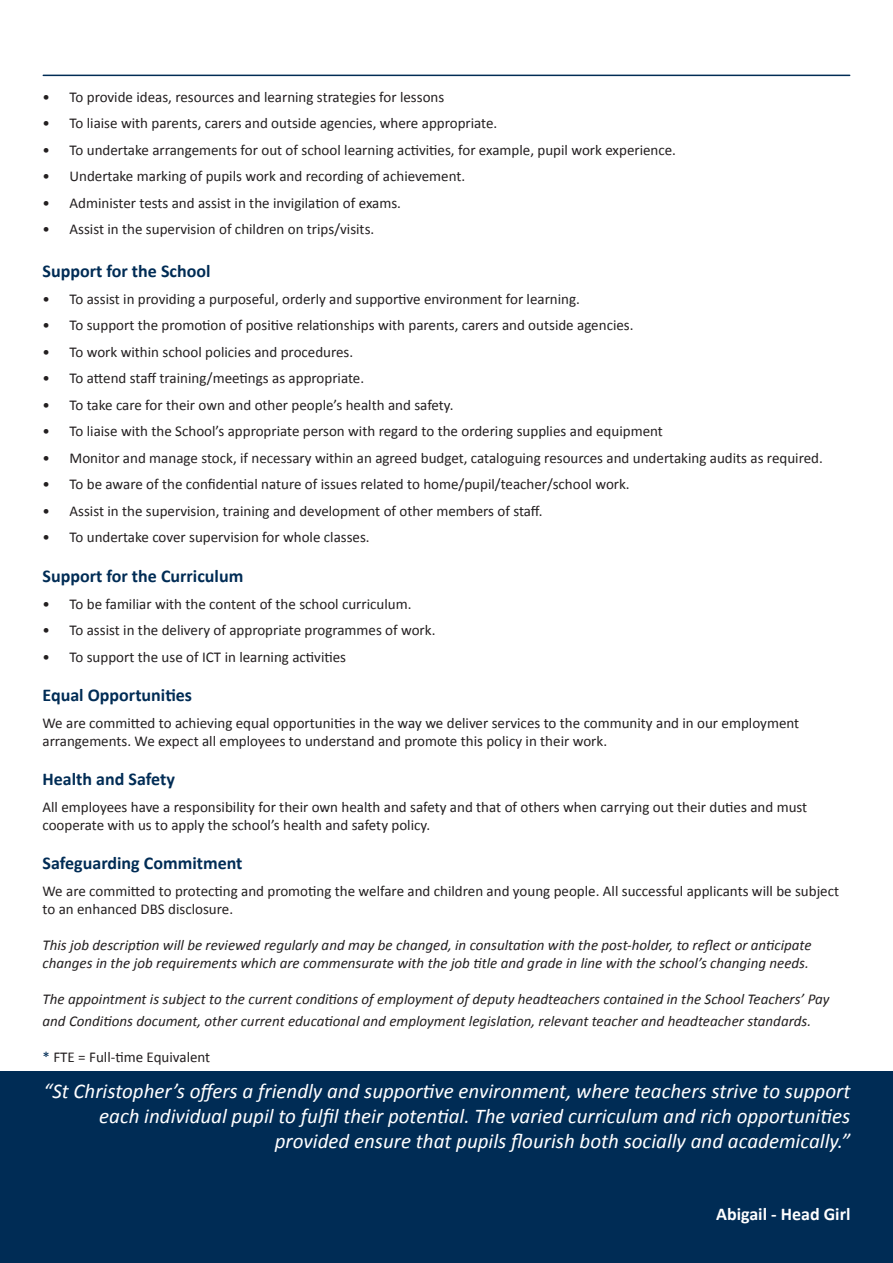
<style>
.page{position:relative;width:893px;height:1263px;background:#fff}
.page>*{position:absolute;margin:0;border:0;box-sizing:border-box;transform-origin:0 0}
.t1{font:italic 21px/25.2px "Calibri";color:#fff;text-align:right}
.t2{font:700 18px "Calibri";color:#002c55}
.t3{font:700 18px "Calibri";color:#fff}
.t4{font:15px/18px "Calibri";color:#231f20}
.t5{font:italic 15px/18px "Calibri";color:#231f20}
.s1{color:#002c55}
</style>
<div class="page">
<hr style="left:43px;top:75px;width:807px;height:1px;background:#002c55">
<div style="left:0;top:1071px;width:893px;height:192px;background:#002c55"></div>
<p class="t4" style="left:43px;top:87px;width:403px">• To provide ideas, resources and learning strategies for lessons</p>
<p class="t4" style="left:43px;top:114px;width:456px">• To liaise with parents, carers and outside agencies, where appropriate.</p>
<p class="t4" style="left:43px;top:140px;width:635px">• To undertake arrangements for out of school learning activities, for example, pupil work experience.</p>
<p class="t4" style="left:43px;top:167px;width:424px">• Undertake marking of pupils work and recording of achievement.</p>
<p class="t4" style="left:43px;top:193px;width:360px">• Administer tests and assist in the invigilation of exams.</p>
<p class="t4" style="left:43px;top:220px;width:333px">• Assist in the supervision of children on trips/visits.</p>
<p class="t2" style="left:43px;top:259px;width:169px">Support for the School</p>
<p class="t4" style="left:43px;top:289px;width:539px">• To assist in providing a purposeful, orderly and supportive environment for learning.</p>
<p class="t4" style="left:43px;top:316px;width:592px">• To support the promotion of positive relationships with parents, carers and outside agencies.</p>
<p class="t4" style="left:43px;top:342px;width:312px">• To work within school policies and procedures.</p>
<p class="t4" style="left:43px;top:369px;width:323px">• To attend staff training/meetings as appropriate.</p>
<p class="t4" style="left:43px;top:395px;width:412px">• To take care for their own and other people’s health and safety.</p>
<p class="t4" style="left:43px;top:422px;width:622px">• To liaise with the School’s appropriate person with regard to the ordering supplies and equipment</p>
<p class="t4" style="left:43px;top:448px;width:782px">• Monitor and manage stock, if necessary within an agreed budget, cataloguing resources and undertaking audits as required.</p>
<p class="t4" style="left:43px;top:475px;width:589px">• To be aware of the confidential nature of issues related to home/pupil/teacher/school work.</p>
<p class="t4" style="left:43px;top:501px;width:501px">• Assist in the supervision, training and development of other members of staff.</p>
<p class="t4" style="left:43px;top:528px;width:329px">• To undertake cover supervision for whole classes.</p>
<p class="t2" style="left:43px;top:563px;width:202px">Support for the Curriculum</p>
<p class="t4" style="left:43px;top:594px;width:370px">• To be familiar with the content of the school curriculum.</p>
<p class="t4" style="left:43px;top:621px;width:394px">• To assist in the delivery of appropriate programmes of work.</p>
<p class="t4" style="left:43px;top:647px;width:305px">• To support the use of ICT in learning activities</p>
<p class="t2" style="left:43px;top:682px;width:151px">Equal Opportunities</p>
<p class="t4" style="left:43px;top:713px;width:758px">We are committed to achieving equal opportunities in the way we deliver services to the community and in our employment arrangements. We expect all employees to understand and promote this policy in their work.</p>
<p class="t2" style="left:43px;top:766px;width:134px">Health and Safety</p>
<p class="t4" style="left:43px;top:797px;width:766px">All employees have a responsibility for their own health and safety and that of others when carrying out their duties and must cooperate with us to apply the school’s health and safety policy.</p>
<p class="t2" style="left:43px;top:851px;width:201px">Safeguarding Commitment</p>
<p class="t4" style="left:43px;top:881px;width:798px">We are committed to protecting and promoting the welfare and children and young people. All successful applicants will be subject to an enhanced DBS disclosure.</p>
<p class="t5" style="left:43px;top:935px;width:771px">This job description will be reviewed regularly and may be changed, in consultation with the post-holder, to reflect or anticipate changes in the job requirements which are commensurate with the job title and grade in line with the school’s changing needs.</p>
<p class="t5" style="left:43px;top:987px;width:789px;line-height:21.6px">The appointment is subject to the current conditions of employment of deputy headteachers contained in the School Teachers’ Pay and Conditions document, other current educational and employment legislation, relevant teacher and headteacher standards.</p>
<p class="t4" style="left:43px;top:1047px;width:169px"><span class="s1">*</span> FTE = Full-time Equivalent</p>
<p class="t1" style="left:44px;top:1077px;width:808px">“St Christopher’s offers a friendly and supportive environment, where teachers strive to support each individual pupil to fulfil their potential. The varied curriculum and rich opportunities provided ensure that pupils flourish both socially and academically.”</p>
<p class="t3" style="left:716px;top:1202px;width:136px">Abigail - Head Girl</p>
</div>
